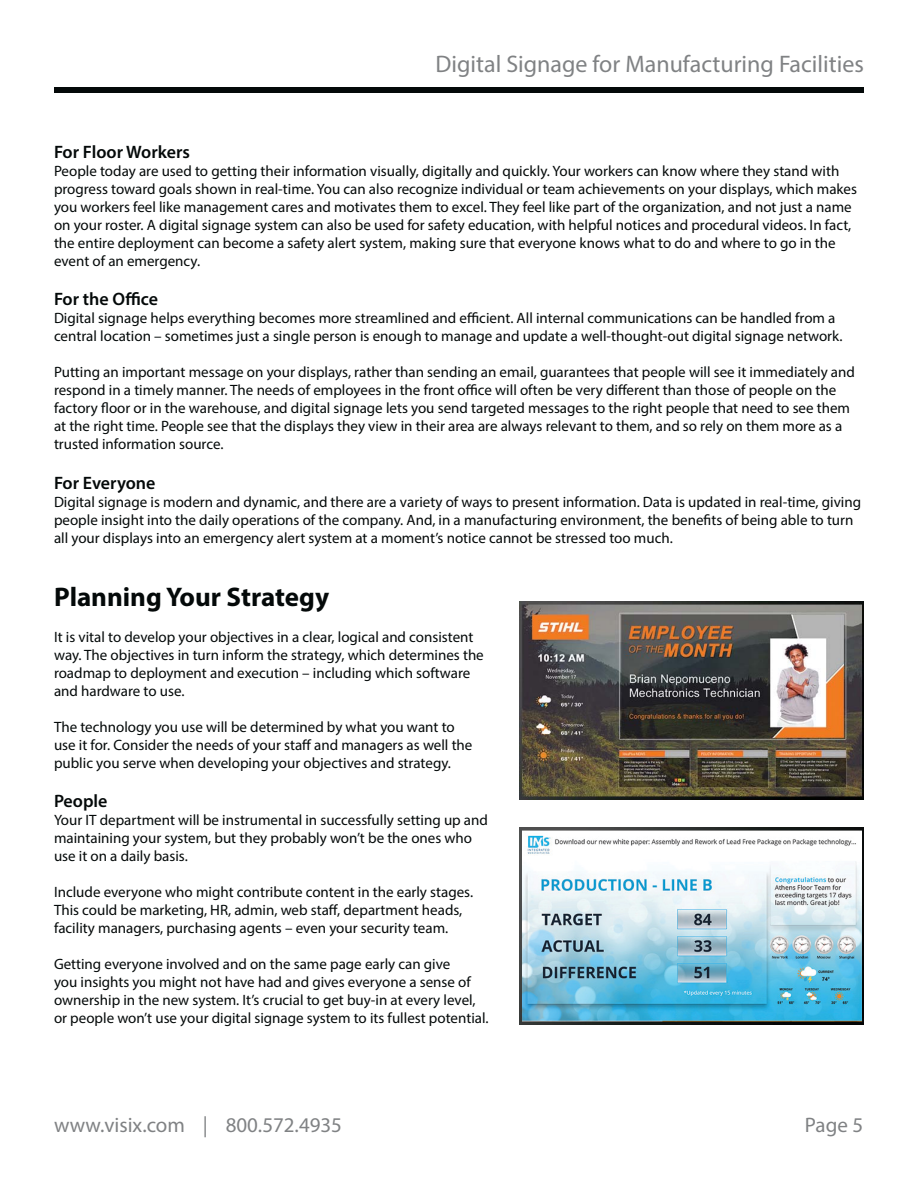
<style>
.page{position:relative;width:918px;height:1188px;background:#fff}
.page>*{position:absolute;margin:0;border:0;box-sizing:border-box;transform-origin:0 0}
.t1{font:700 27px "Myriad Pro";color:#040909}
.t2{font:24px "Myriad Pro";color:#808284}
.t3{font:21px "Myriad Pro";color:#808284}
.t4{font:600 18px "Myriad Pro";color:#040909}
.t5{font:15px/18px "Myriad Pro";color:#040909}
</style>
<div class="page">
<div style="left:54px;top:88px;width:810px;height:5px;background:#040909"></div>
<img style="left:520px;top:601px;width:344px;height:198px">
<img style="left:520px;top:827px;width:344px;height:198px">
<h2 class="t2" style="left:436px;top:55px;width:430px">Digital Signage for Manufacturing Facilities</h2>
<p class="t4" style="left:54px;top:145px;width:137px">For Floor Workers</p>
<p class="t5" style="left:54px;top:163px;width:805px">People today are used to getting their information visually, digitally and quickly. Your workers can know where they stand with progress toward goals shown in real-time. You can also recognize individual or team achievements on your displays, which makes you workers feel like management cares and motivates them to excel. They feel like part of the organization, and not just a name on your roster. A digital signage system can also be used for safety education, with helpful notices and procedural videos. In fact, the entire deployment can become a safety alert system, making sure that everyone knows what to do and where to go in the event of an emergency.</p>
<p class="t4" style="left:54px;top:292px;width:106px">For the Office</p>
<p class="t5" style="left:54px;top:311px;width:790px">Digital signage helps everything becomes more streamlined and efficient. All internal communications can be handled from a central location – sometimes just a single person is enough to manage and update a well-thought-out digital signage network.</p>
<p class="t5" style="left:54px;top:365px;width:802px">Putting an important message on your displays, rather than sending an email, guarantees that people will see it immediately and respond in a timely manner. The needs of employees in the front office will often be very different than those of people on the factory floor or in the warehouse, and digital signage lets you send targeted messages to the right people that need to see them at the right time. People see that the displays they view in their area are always relevant to them, and so rely on them more as a trusted information source.</p>
<p class="t4" style="left:54px;top:476px;width:103px">For Everyone</p>
<p class="t5" style="left:54px;top:494px;width:809px">Digital signage is modern and dynamic, and there are a variety of ways to present information. Data is updated in real-time, giving people insight into the daily operations of the company. And, in a manufacturing environment, the benefits of being able to turn all your displays into an emergency alert system at a moment’s notice cannot be stressed too much.</p>
<h1 class="t1" style="left:54px;top:586px;width:277px">Planning Your Strategy</h1>
<p class="t5" style="left:54px;top:629px;width:431px">It is vital to develop your objectives in a clear, logical and consistent way. The objectives in turn inform the strategy, which determines the roadmap to deployment and execution – including which software and hardware to use.</p>
<p class="t5" style="left:54px;top:719px;width:420px">The technology you use will be determined by what you want to use it for. Consider the needs of your staff and managers as well the public you serve when developing your objectives and strategy.</p>
<p class="t4" style="left:54px;top:794px;width:55px">People</p>
<p class="t5" style="left:54px;top:813px;width:436px">Your IT department will be instrumental in successfully setting up and maintaining your system, but they probably won’t be the ones who use it on a daily basis.</p>
<p class="t5" style="left:54px;top:885px;width:421px">Include everyone who might contribute content in the early stages.<br>This could be marketing, HR, admin, web staff, department heads, facility managers, purchasing agents – even your security team.</p>
<p class="t5" style="left:54px;top:957px;width:436px">Getting everyone involved and on the same page early can give<br>you insights you might not have had and gives everyone a sense of ownership in the new system. It’s crucial to get buy-in at every level, or people won’t use your digital signage system to its fullest potential.</p>
<h3 class="t3" style="left:54px;top:1117px;width:290px">www.visix.com | 800.572.4935</h3>
<h3 class="t3" style="left:805px;top:1117px;width:60px">Page 5</h3>
</div>
